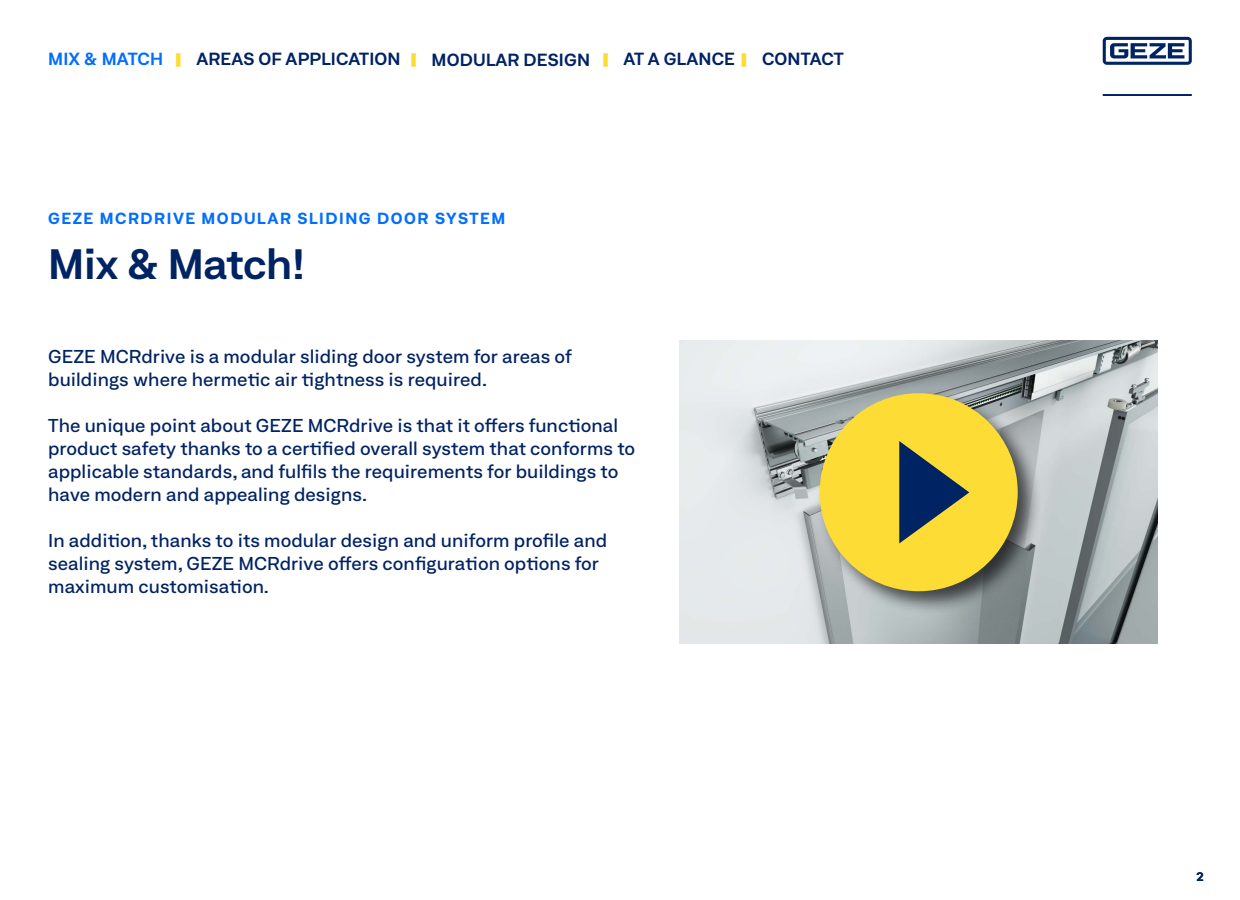
<style>
.page{position:relative;width:1240px;height:900px;background:#fff}
.page>*{position:absolute;margin:0;border:0;box-sizing:border-box;transform-origin:0 0}
.t1{font:600 expanded 41px "Neufile Grotesk";letter-spacing:-.01em;color:#002364}
.t2{font:500 expanded 18px/23px "Neufile Grotesk";letter-spacing:.005em;color:#002364}
.t3{font:600 expanded 17px "Neufile Grotesk";letter-spacing:.01em;color:#002364}
.t4{font:700 expanded 15.6px "Neufile Grotesk";letter-spacing:.1em;color:#006eff}
.t5{font:700 expanded 12px "Neufile Grotesk";color:#002364}
.s1{color:#006eff}
.s2{color:#fddc35}
</style>
<div class="page">
<svg style="left:1103px;top:37px;width:89px;height:28px"></svg>
<hr style="left:1103px;top:94px;width:89px;height:2px;background:#002364">
<img style="left:680px;top:340px;width:478px;height:304px">
<div style="left:815px;top:389px;width:227px;height:226px;background:#000;opacity:.66"></div>
<div style="left:820px;top:393px;width:198px;height:198px;background:#fddc35;border-radius:50%"></div>
<svg style="left:899px;top:441px;width:70px;height:102px"></svg>
<p class="t3" style="left:48px;top:48px;width:797px"><span class="s1">MIX &amp; MATCH</span> <span class="s2">|</span> AREAS OF APPLICATION <span class="s2">|</span> MODULAR DESIGN <span class="s2">|</span> AT A GLANCE <span class="s2">|</span> CONTACT</p>
<p class="t4" style="left:48px;top:208px;width:459px">GEZE MCRDRIVE MODULAR SLIDING DOOR SYSTEM</p>
<h1 class="t1" style="left:48px;top:237px;width:259px">Mix &amp; Match!</h1>
<p class="t2" style="left:48px;top:345px;width:525px">GEZE MCRdrive is a modular sliding door system for areas of buildings where hermetic air tightness is required.</p>
<p class="t2" style="left:48px;top:414px;width:589px">The unique point about GEZE MCRdrive is that it offers functional product safety thanks to a certified overall system that conforms to applicable standards, and fulfils the requirements for buildings to have modern and appealing designs.</p>
<p class="t2" style="left:48px;top:529px;width:561px">In addition, thanks to its modular design and uniform profile and sealing system, GEZE MCRdrive offers configuration options for maximum customisation.</p>
<p class="t5" style="left:1196px;top:869px;width:9px">2</p>
</div>
